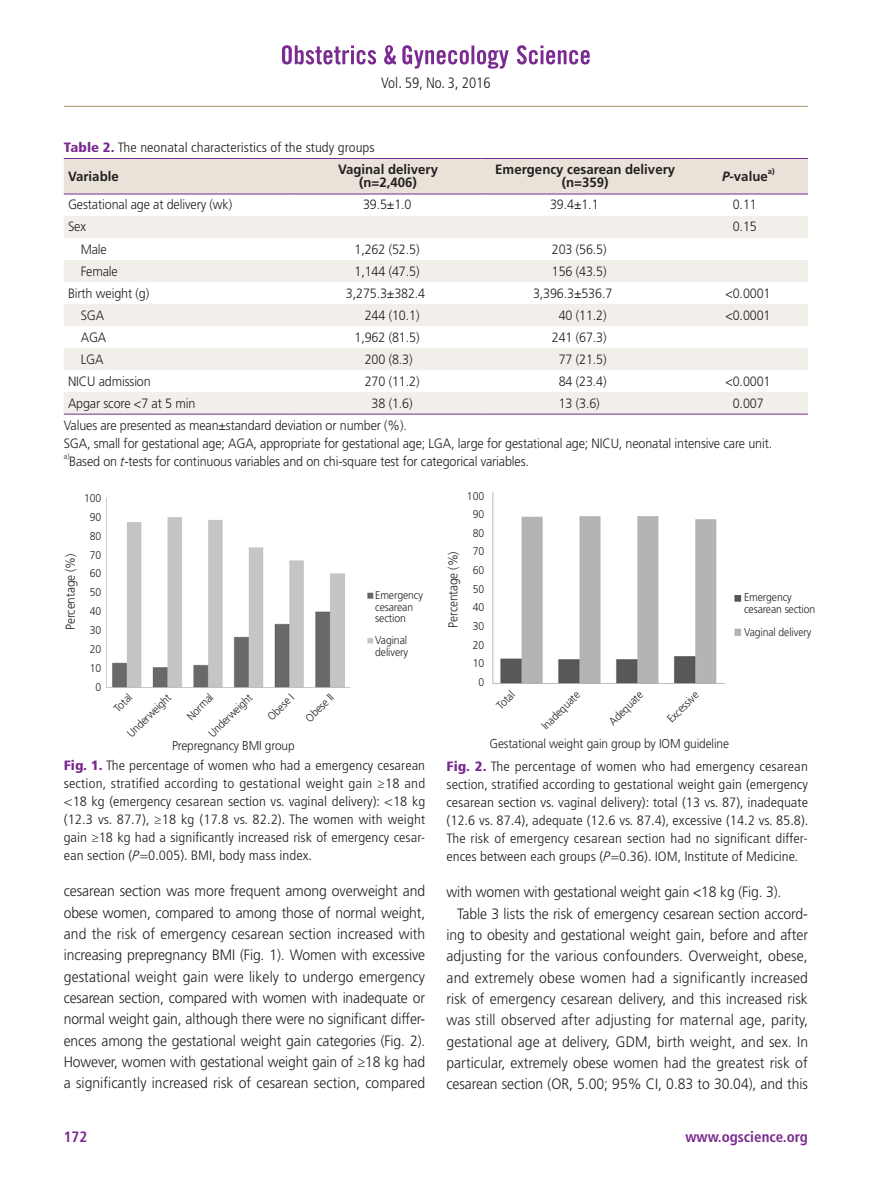
<style>
.page{position:relative;width:893px;height:1191px;background:#fff}
.page>*{position:absolute;margin:0;border:0;box-sizing:border-box;transform-origin:0 0}
.본문_영문{font:300 15px/21.3px "Frutiger LT Std";letter-spacing:-.005em;color:#231f20;text-align:justify;scale:.93 1}
.t1{font:700 condensed 15px "Frutiger LT Std";color:#7a2a90}
.t2{font:300 condensed 15px "Frutiger LT Std";color:#231f20}
.그림타이틀{font:300 condensed 13.5px/18px "Frutiger LT Std";color:#231f20;text-align:justify;scale:1.1 1}
.표내용{font:300 13.5px "Frutiger LT Std";letter-spacing:-.01em;color:#231f20;scale:.93 1}
.표_설명{font:300 13.5px "Frutiger LT Std";letter-spacing:-.01em;color:#231f20;scale:.93 1}
.표머리{font:700 13.5px/13.5px "Frutiger LT Std";color:#231f20;text-align:center}
.표_타이틀{font:300 condensed 13.5px "Frutiger LT Std";color:#231f20;scale:1.1 1}
.표내용-2{font:300 12.75px "Frutiger LT Std";letter-spacing:-.01em;color:#231f20;scale:.93 1}
.표내용-3{font:300 11.25px/11.2px "Frutiger LT Std";letter-spacing:-.01em;color:#231f20;scale:.93 1}
.표머리-2{font:700 7.8px "Frutiger LT Std";color:#231f20}
.표_설명-2{font:300 7.8px "Frutiger LT Std";color:#231f20;scale:.93 1}
.s1{font-weight:900;color:#7a2a90}
.s2{font-style:italic}
</style>
<div class="page">
<hr style="left:64px;top:106px;width:744px;height:1px;background:#af9877">
<svg style="left:517px;top:45px;width:73px;height:19px"></svg>
<svg style="left:402px;top:45px;width:107px;height:24px"></svg>
<svg style="left:282px;top:45px;width:114px;height:19px"></svg>
<div style="left:64px;top:159px;width:744px;height:35px;background:#e9e2d9"></div>
<svg style="left:64px;top:216px;width:744px;height:198px;fill:#f2eee9"></svg>
<hr style="left:64px;top:158px;width:230px;height:1px;background:#7a2a90">
<hr style="left:294px;top:158px;width:188px;height:1px;background:#7a2a90">
<hr style="left:482px;top:158px;width:207px;height:1px;background:#7a2a90">
<hr style="left:689px;top:158px;width:119px;height:1px;background:#7a2a90">
<hr style="left:64px;top:194px;width:230px;height:1px;background:#7a2a90">
<hr style="left:294px;top:194px;width:188px;height:1px;background:#7a2a90">
<hr style="left:482px;top:194px;width:207px;height:1px;background:#7a2a90">
<hr style="left:689px;top:194px;width:119px;height:1px;background:#7a2a90">
<hr style="left:64px;top:414px;width:230px;height:1px;background:#7a2a90">
<hr style="left:294px;top:414px;width:188px;height:1px;background:#7a2a90">
<hr style="left:482px;top:414px;width:207px;height:1px;background:#7a2a90">
<hr style="left:689px;top:414px;width:119px;height:1px;background:#7a2a90">
<img style="left:106px;top:497px;width:268px;height:191px">
<img style="left:492px;top:492px;width:249px;height:192px">
<p class="t2" style="left:381px;top:74px;width:111px">Vol. 59, No. 3, 2016</p>
<p class="표_타이틀" style="left:64px;top:139px;width:284px"><span class="s1">Table 2.</span> The neonatal characteristics of the study groups</p>
<p class="표머리" style="left:68px;top:169px;width:52px">Variable</p>
<p class="표머리" style="left:338px;top:163px;width:102px">Vaginal delivery</p>
<p class="표머리" style="left:359px;top:176px;width:59px">(n=2,406)</p>
<p class="표머리" style="left:495px;top:163px;width:181px">Emergency cesarean delivery (n=359)</p>
<p class="표머리" style="left:722px;top:169px;width:47px"><span class="s2">P</span>-value</p>
<p class="표머리-2" style="left:768px;top:167px;width:8px">a)</p>
<p class="표내용" style="left:68px;top:197px;width:178px">Gestational age at delivery (wk)</p>
<p class="표내용" style="left:363px;top:197px;width:54px">39.5±1.0</p>
<p class="표내용" style="left:550px;top:197px;width:54px">39.4±1.1</p>
<p class="표내용" style="left:733px;top:197px;width:27px">0.11</p>
<p class="표내용" style="left:68px;top:219px;width:21px">Sex</p>
<p class="표내용" style="left:733px;top:219px;width:27px">0.15</p>
<p class="표내용" style="left:81px;top:241px;width:30px">Male</p>
<p class="표내용" style="left:355px;top:241px;width:71px">1,262 (52.5)</p>
<p class="표내용" style="left:552px;top:241px;width:60px">203 (56.5)</p>
<p class="표내용" style="left:81px;top:263px;width:41px">Female</p>
<p class="표내용" style="left:355px;top:263px;width:71px">1,144 (47.5)</p>
<p class="표내용" style="left:552px;top:263px;width:60px">156 (43.5)</p>
<p class="표내용" style="left:68px;top:285px;width:89px">Birth weight (g)</p>
<p class="표내용" style="left:346px;top:285px;width:87px">3,275.3±382.4</p>
<p class="표내용" style="left:533px;top:285px;width:87px">3,396.3±536.7</p>
<p class="표내용" style="left:725px;top:285px;width:50px">&lt;0.0001</p>
<p class="표내용" style="left:81px;top:307px;width:27px">SGA</p>
<p class="표내용" style="left:365px;top:307px;width:60px">244 (10.1)</p>
<p class="표내용" style="left:559px;top:307px;width:53px">40 (11.2)</p>
<p class="표내용" style="left:725px;top:307px;width:50px">&lt;0.0001</p>
<p class="표내용" style="left:81px;top:329px;width:29px">AGA</p>
<p class="표내용" style="left:355px;top:329px;width:71px">1,962 (81.5)</p>
<p class="표내용" style="left:552px;top:329px;width:60px">241 (67.3)</p>
<p class="표내용" style="left:81px;top:351px;width:26px">LGA</p>
<p class="표내용" style="left:365px;top:351px;width:53px">200 (8.3)</p>
<p class="표내용" style="left:559px;top:351px;width:53px">77 (21.5)</p>
<p class="표내용" style="left:68px;top:373px;width:91px">NICU admission</p>
<p class="표내용" style="left:365px;top:373px;width:60px">270 (11.2)</p>
<p class="표내용" style="left:559px;top:373px;width:53px">84 (23.4)</p>
<p class="표내용" style="left:725px;top:373px;width:50px">&lt;0.0001</p>
<p class="표내용" style="left:68px;top:395px;width:138px">Apgar score &lt;7 at 5 min</p>
<p class="표내용" style="left:372px;top:395px;width:46px">38 (1.6)</p>
<p class="표내용" style="left:559px;top:395px;width:46px">13 (3.6)</p>
<p class="표내용" style="left:733px;top:395px;width:35px">0.007</p>
<p class="표_설명" style="left:64px;top:417px;width:370px">Values are presented as mean±standard deviation or number (%).</p>
<p class="표_설명" style="left:64px;top:435px;width:763px">SGA, small for gestational age; AGA, appropriate for gestational age; LGA, large for gestational age; NICU, neonatal intensive care unit.</p>
<p class="표_설명-2" style="left:64px;top:452px;width:8px">a)</p>
<p class="표_설명" style="left:69px;top:453px;width:496px">Based on <span class="s2">t</span>-tests for continuous variables and on chi-square test for categorical variables.</p>
<p class="표내용-3" style="left:84px;top:492px;width:20px">100</p>
<p class="표내용-3" style="left:90px;top:511px;width:14px">90</p>
<p class="표내용-3" style="left:90px;top:530px;width:14px">80</p>
<p class="표내용-3" style="left:90px;top:549px;width:14px">70</p>
<p class="표내용-3" style="left:90px;top:568px;width:14px">60</p>
<p class="표내용-3" style="left:90px;top:587px;width:14px">50</p>
<p class="표내용-3" style="left:90px;top:606px;width:14px">40</p>
<p class="표내용-3" style="left:90px;top:625px;width:14px">30</p>
<p class="표내용-3" style="left:90px;top:644px;width:14px">20</p>
<p class="표내용-3" style="left:90px;top:662px;width:14px">10</p>
<p class="표내용-3" style="left:96px;top:681px;width:8px">0</p>
<p class="표내용-2" style="left:63px;top:630px;width:84px;rotate:-90deg">Percentage (%)</p>
<p class="표내용-3" style="left:125px;top:731px;width:63px;rotate:-45deg">Underweight</p>
<p class="표내용-3" style="left:185px;top:714px;width:36px;rotate:-45deg">Normal</p>
<p class="표내용-3" style="left:112px;top:706px;width:23px;rotate:-45deg">Total</p>
<p class="표내용-3" style="left:206px;top:731px;width:63px;rotate:-45deg">Underweight</p>
<p class="표내용-3" style="left:266px;top:714px;width:36px;rotate:-45deg">Obese I</p>
<p class="표내용-3" style="left:304px;top:716px;width:39px;rotate:-45deg">Obese II</p>
<p class="표내용-2" style="left:172px;top:738px;width:133px">Prepregnancy BMI group</p>
<p class="표내용-3" style="left:375px;top:590px;width:53px">Emergency</p>
<p class="표내용-3" style="left:375px;top:601px;width:42px">cesarean</p>
<p class="표내용-3" style="left:375px;top:612px;width:34px">section</p>
<p class="표내용-3" style="left:375px;top:635px;width:37px">Vaginal delivery</p>
<p class="그림타이틀" style="left:64px;top:757px;width:330px"><span class="s1">Fig. 1.</span> The percentage of women who had a emergency cesarean section, stratified according to gestational weight gain ≥18 and &lt;18 kg (emergency cesarean section vs. vaginal delivery): &lt;18 kg (12.3 vs. 87.7), ≥18 kg (17.8 vs. 82.2). The women with weight gain ≥18 kg had a significantly increased risk of emergency cesar&shy;ean section (<span class="s2">P</span>=0.005). BMI, body mass index.</p>
<p class="표내용-3" style="left:467px;top:490px;width:20px">100</p>
<p class="표내용-3" style="left:473px;top:509px;width:14px">90</p>
<p class="표내용-3" style="left:473px;top:527px;width:14px">80</p>
<p class="표내용-3" style="left:473px;top:546px;width:14px">70</p>
<p class="표내용-3" style="left:473px;top:564px;width:14px">60</p>
<p class="표내용-3" style="left:473px;top:583px;width:14px">50</p>
<p class="표내용-3" style="left:473px;top:602px;width:14px">40</p>
<p class="표내용-3" style="left:473px;top:620px;width:14px">30</p>
<p class="표내용-3" style="left:473px;top:639px;width:14px">20</p>
<p class="표내용-3" style="left:473px;top:658px;width:14px">10</p>
<p class="표내용-3" style="left:478px;top:676px;width:8px">0</p>
<p class="표내용-2" style="left:446px;top:627px;width:84px;rotate:-90deg">Percentage (%)</p>
<p class="표내용-3" style="left:495px;top:703px;width:23px;rotate:-45deg">Total</p>
<p class="표내용-3" style="left:540px;top:723px;width:54px;rotate:-45deg">Inadequate</p>
<p class="표내용-3" style="left:607px;top:719px;width:47px;rotate:-45deg">Adequate</p>
<p class="표내용-3" style="left:665px;top:717px;width:44px;rotate:-45deg">Excessive</p>
<p class="표내용-2" style="left:490px;top:736px;width:259px">Gestational weight gain group by IOM guideline</p>
<p class="표내용-3" style="left:744px;top:592px;width:53px">Emergency</p>
<p class="표내용-3" style="left:744px;top:603px;width:78px">cesarean section</p>
<p class="표내용-3" style="left:744px;top:627px;width:74px">Vaginal delivery</p>
<p class="그림타이틀" style="left:446px;top:758px;width:331px"><span class="s1">Fig. 2.</span> The percentage of women who had emergency cesarean section, stratified according to gestational weight gain (emergency cesarean section vs. vaginal delivery): total (13 vs. 87), inadequate (12.6 vs. 87.4), adequate (12.6 vs. 87.4), excessive (14.2 vs. 85.8).<br>The risk of emergency cesarean section had no significant differ&shy;ences between each groups (<span class="s2">P</span>=0.36). IOM, Institute of Medicine.</p>
<p class="본문_영문" style="left:64px;top:881px;width:390px">cesarean section was more frequent among overweight and obese women, compared to among those of normal weight, and the risk of emergency cesarean section increased with increasing prepregnancy BMI (Fig. 1). Women with excessive gestational weight gain were likely to undergo emergency cesarean section, compared with women with inadequate or normal weight gain, although there were no significant differ&shy;ences among the gestational weight gain categories (Fig. 2).<br>However, women with gestational weight gain of ≥18 kg had a significantly increased risk of cesarean section, compared</p>
<p class="본문_영문" style="left:446px;top:881px;width:362px">with women with gestational weight gain &lt;18 kg (Fig. 3).</p>
<p class="본문_영문" style="left:446px;top:903px;width:390px;text-indent:11px">Table 3 lists the risk of emergency cesarean section accord&shy;ing to obesity and gestational weight gain, before and after adjusting for the various confounders. Overweight, obese, and extremely obese women had a significantly increased risk of emergency cesarean delivery, and this increased risk was still observed after adjusting for maternal age, parity, gestational age at delivery, GDM, birth weight, and sex. In particular, extremely obese women had the greatest risk of cesarean section (OR, 5.00; 95% CI, 0.83 to 30.04), and this</p>
<p class="t1" style="left:64px;top:1128px;width:25px">172</p>
<p class="t1" style="left:685px;top:1128px;width:124px">www.ogscience.org</p>
</div>
